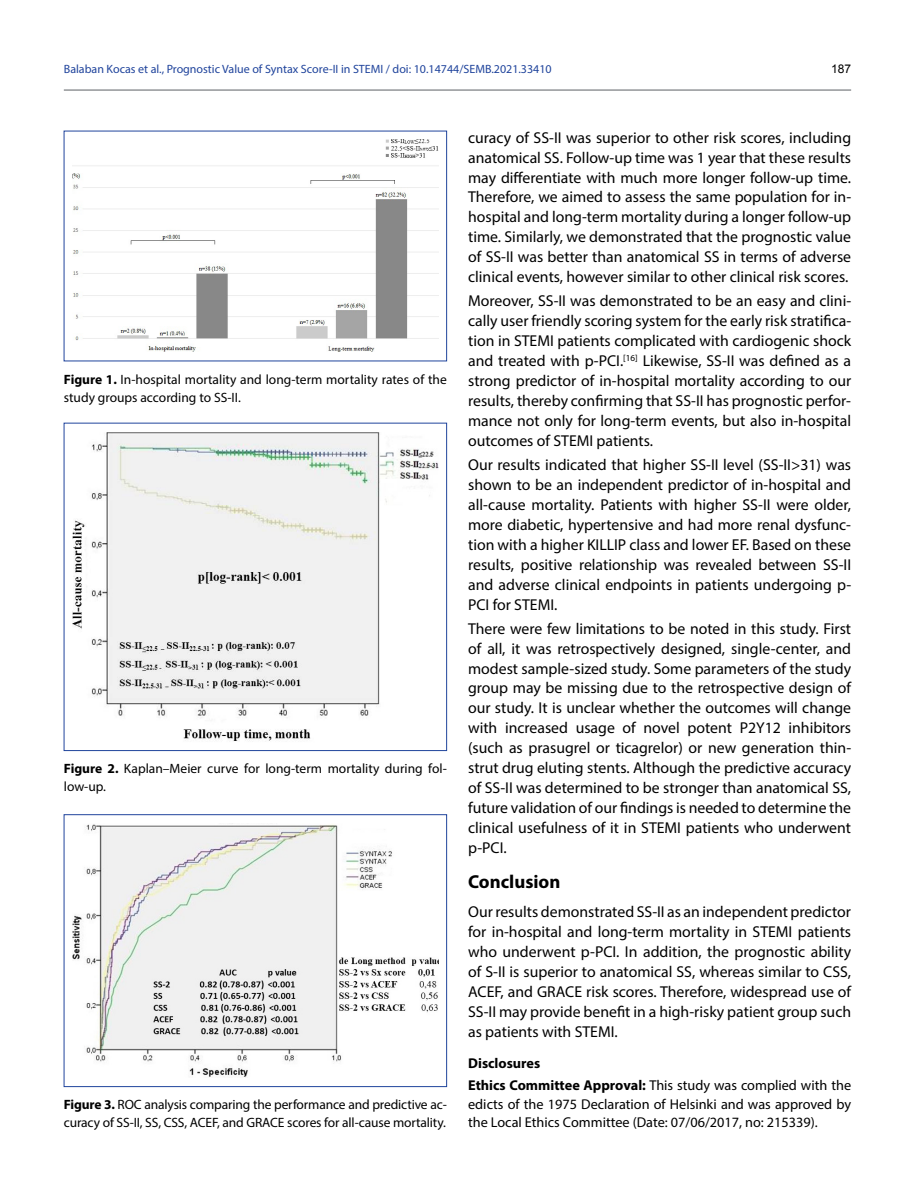
<style>
.page{position:relative;width:915px;height:1191px;background:#fff}
.page>*{position:absolute;margin:0;border:0;box-sizing:border-box;transform-origin:0 0}
.t1{font:700 18.75px "Myriad Pro";color:#000}
.t2{font:15.75px/20px "Myriad Pro";color:#000;text-align:justify}
.t3{font:14.25px/18.5px "Myriad Pro";color:#000}
.t4{font:700 14.25px/22.6px "Myriad Pro";color:#000}
.t5{font:13.5px/18px "Myriad Pro";letter-spacing:-.005em;color:#000}
.t6{font:12px "Myriad Pro";color:#20449c}
.t7{font:12px "Arial";color:#000}
.s1{font-weight:700}
.s2{font-weight:400}
</style>
<div class="page">
<hr style="left:64px;top:89px;width:786px;height:2px;background:#939598">
<img style="left:72px;top:139px;width:366px;height:213px">
<img style="left:72px;top:432px;width:366px;height:309px">
<img style="left:72px;top:824px;width:366px;height:253px">
<p class="t6" style="left:64px;top:61px;width:489px">Balaban Kocas et al., Prognostic Value of Syntax Score-II in STEMI / doi: 10.14744/SEMB.2021.33410</p>
<p class="t7" style="left:830px;top:60px;width:22px">187</p>
<p class="t5" style="left:64px;top:370px;width:384px"><span class="s1">Figure 1.</span> In-hospital mortality and long-term mortality rates of the study groups according to SS-II.</p>
<p class="t5" style="left:64px;top:759px;width:384px"><span class="s1">Figure 2.</span> Kaplan–Meier curve for long-term mortality during fol&shy;low-up.</p>
<p class="t5" style="left:64px;top:1095px;width:384px"><span class="s1">Figure 3.</span> ROC analysis comparing the performance and predictive ac&shy;curacy of SS-II, SS, CSS, ACEF, and GRACE scores for all-cause mortality.</p>
<p class="t2" style="left:468px;top:127px;width:384px">curacy of SS-II was superior to other risk scores, including anatomical SS. Follow-up time was 1 year that these results may differentiate with much more longer follow-up time.<br>Therefore, we aimed to assess the same population for in&shy;hospital and long-term mortality during a longer follow-up time. Similarly, we demonstrated that the prognostic value of SS-II was better than anatomical SS in terms of adverse clinical events, however similar to other clinical risk scores.</p>
<p class="t2" style="left:468px;top:291px;width:384px">Moreover, SS-II was demonstrated to be an easy and clini&shy;cally user friendly scoring system for the early risk stratifica&shy;tion in STEMI patients complicated with cardiogenic shock and treated with p-PCI.<sup>[16]</sup> Likewise, SS-II was defined as a strong predictor of in-hospital mortality according to our results, thereby confirming that SS-II has prognostic perfor&shy;mance not only for long-term events, but also in-hospital outcomes of STEMI patients.</p>
<p class="t2" style="left:468px;top:454px;width:384px">Our results indicated that higher SS-II level (SS-II&gt;31) was shown to be an independent predictor of in-hospital and all-cause mortality. Patients with higher SS-II were older, more diabetic, hypertensive and had more renal dysfunc&shy;tion with a higher KILLIP class and lower EF. Based on these results, positive relationship was revealed between SS-II and adverse clinical endpoints in patients undergoing p-PCI for STEMI.</p>
<p class="t2" style="left:468px;top:618px;width:384px">There were few limitations to be noted in this study. First of all, it was retrospectively designed, single-center, and modest sample-sized study. Some parameters of the study group may be missing due to the retrospective design of our study. It is unclear whether the outcomes will change with increased usage of novel potent P2Y12 inhibitors (such as prasugrel or ticagrelor) or new generation thin&shy;strut drug eluting stents. Although the predictive accuracy of SS-II was determined to be stronger than anatomical SS, future validation of our findings is needed to determine the clinical usefulness of it in STEMI patients who underwent p-PCI.</p>
<p class="t1" style="left:468px;top:870px;width:94px">Conclusion</p>
<p class="t2" style="left:468px;top:901px;width:384px">Our results demonstrated SS-II as an independent predictor for in-hospital and long-term mortality in STEMI patients who underwent p-PCI. In addition, the prognostic ability of S-II is superior to anatomical SS, whereas similar to CSS, ACEF, and GRACE risk scores. Therefore, widespread use of SS-II may provide benefit in a high-risky patient group such as patients with STEMI.</p>
<p class="t4" style="left:468px;top:1051px;width:384px">Disclosures<br>Ethics Committee Approval: <span class="s2">This study was complied with the</span></p>
<p class="t3" style="left:468px;top:1094px;width:384px">edicts of the 1975 Declaration of Helsinki and was approved by the Local Ethics Committee (Date: 07/06/2017, no: 215339).</p>
</div>
